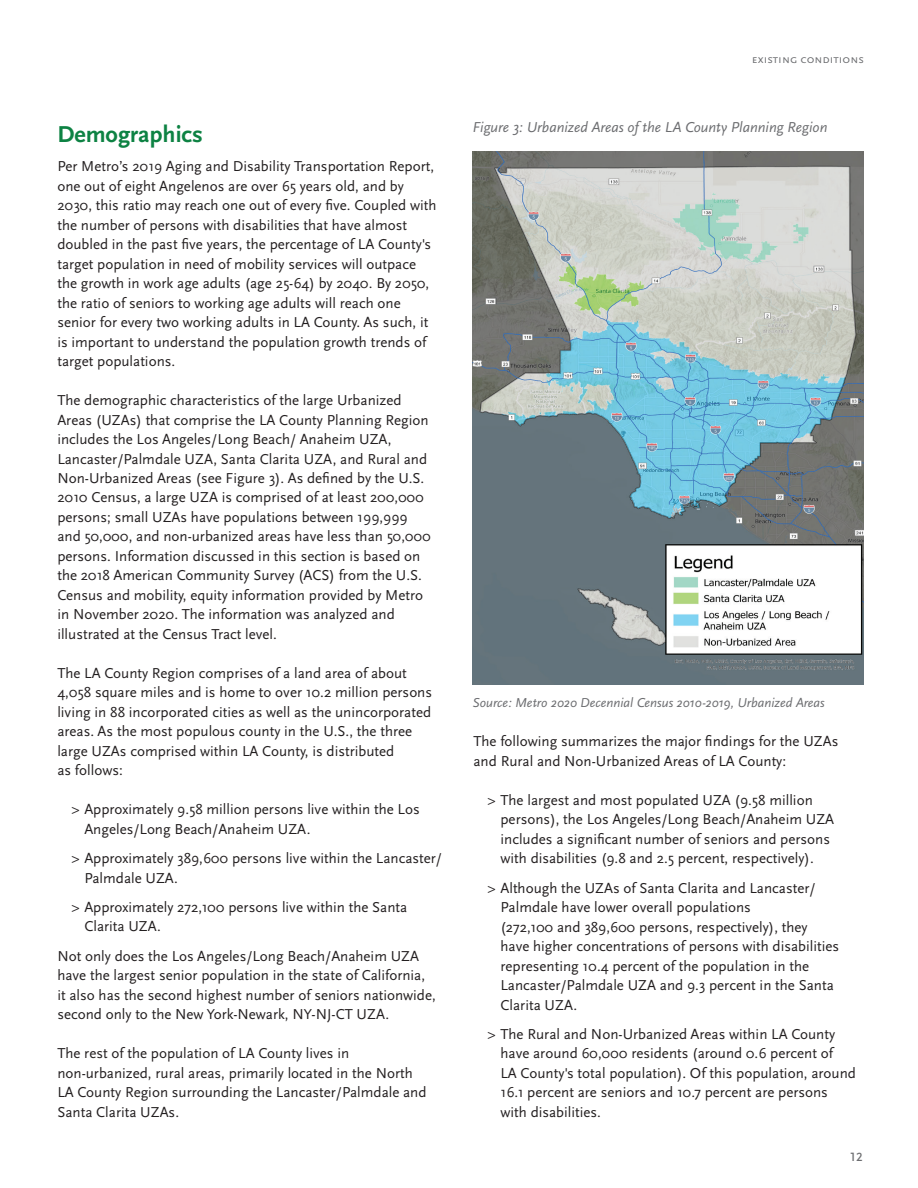
<style>
.page{position:relative;width:918px;height:1188px;background:#fff}
.page>*{position:absolute;margin:0;border:0;box-sizing:border-box;transform-origin:0 0}
.t1{font:700 24px "Scala Sans Pro";color:#0d8243}
.t2{font:18px "Scala Sans Pro";color:#6c6d70}
.t3{font:15px/19.5px "Scala Sans Pro";color:#231f20}
.t4{font:italic 15px "Scala Sans Pro";color:#6c6d70}
.t5{font:italic 13.5px "Scala Sans Pro";color:#6c6d70}
.t6{font:12px "Scala Sans Pro";color:#6c6d70}
</style>
<div class="page">
<img style="left:473px;top:151px;width:391px;height:533px">
<h1 class="t1" style="left:57px;top:120px;width:147px">Demographics</h1>
<p class="t3" style="left:57px;top:156px;width:381px">Per Metro’s 2019 Aging and Disability Transportation Report, one out of eight Angelenos are over 65 years old, and by 2030, this ratio may reach one out of every five. Coupled with the number of persons with disabilities that have almost doubled in the past five years, the percentage of LA County's target population in need of mobility services will outpace the growth in work age adults (age 25-64) by 2040. By 2050, the ratio of seniors to working age adults will reach one senior for every two working adults in LA County. As such, it is important to understand the population growth trends of target populations.</p>
<p class="t3" style="left:57px;top:390px;width:375px">The demographic characteristics of the large Urbanized Areas (UZAs) that comprise the LA County Planning Region includes the Los Angeles/Long Beach/ Anaheim UZA, Lancaster/Palmdale UZA, Santa Clarita UZA, and Rural and Non-Urbanized Areas (see Figure 3). As defined by the U.S.<br>2010 Census, a large UZA is comprised of at least 200,000 persons; small UZAs have populations between 199,999 and 50,000, and non-urbanized areas have less than 50,000 persons. Information discussed in this section is based on the 2018 American Community Survey (ACS) from the U.S.<br>Census and mobility, equity information provided by Metro in November 2020. The information was analyzed and illustrated at the Census Tract level.</p>
<p class="t3" style="left:57px;top:663px;width:376px">The LA County Region comprises of a land area of about 4,058 square miles and is home to over 10.2 million persons living in 88 incorporated cities as well as the unincorporated areas. As the most populous county in the U.S., the three large UZAs comprised within LA County, is distributed<br>as follows:</p>
<p class="t3" style="left:84px;top:800px;width:337px;text-indent:-13px">&gt; Approximately 9.58 million persons live within the Los<br>Angeles/Long Beach/Anaheim UZA.</p>
<p class="t3" style="left:84px;top:849px;width:359px;text-indent:-13px">&gt; Approximately 389,600 persons live within the Lancaster/<br>Palmdale UZA.</p>
<p class="t3" style="left:84px;top:897px;width:325px;text-indent:-13px">&gt; Approximately 272,100 persons live within the Santa<br>Clarita UZA.</p>
<p class="t3" style="left:57px;top:946px;width:380px">Not only does the Los Angeles/Long Beach/Anaheim UZA have the largest senior population in the state of California, it also has the second highest number of seniors nationwide, second only to the New York-Newark, NY-NJ-CT UZA.</p>
<p class="t3" style="left:57px;top:1044px;width:371px">The rest of the population of LA County lives in non-urbanized, rural areas, primarily located in the North LA County Region surrounding the Lancaster/Palmdale and Santa Clarita UZAs.</p>
<p class="t6" style="left:752px;top:52px;width:114px">existing conditions</p>
<p class="t4" style="left:472px;top:119px;width:356px">Figure 3: Urbanized Areas of the LA County Planning Region</p>
<p class="t5" style="left:472px;top:695px;width:354px">Source: Metro 2020 Decennial Census 2010-2019, Urbanized Areas</p>
<p class="t3" style="left:474px;top:732px;width:366px">The following summarizes the major findings for the UZAs and Rural and Non-Urbanized Areas of LA County:</p>
<p class="t3" style="left:501px;top:790px;width:335px;text-indent:-13px">&gt; The largest and most populated UZA (9.58 million persons), the Los Angeles/Long Beach/Anaheim UZA includes a significant number of seniors and persons with disabilities (9.8 and 2.5 percent, respectively).</p>
<p class="t3" style="left:501px;top:878px;width:340px;text-indent:-13px">&gt; Although the UZAs of Santa Clarita and Lancaster/ Palmdale have lower overall populations<br>(272,100 and 389,600 persons, respectively), they have higher concentrations of persons with disabilities representing 10.4 percent of the population in the Lancaster/Palmdale UZA and 9.3 percent in the Santa Clarita UZA.</p>
<p class="t3" style="left:501px;top:1024px;width:357px;text-indent:-13px">&gt; The Rural and Non-Urbanized Areas within LA County have around 60,000 residents (around 0.6 percent of<br>LA County's total population). Of this population, around 16.1 percent are seniors and 10.7 percent are persons with disabilities.</p>
<p class="t2" style="left:850px;top:1145px;width:14px">12</p>
</div>
